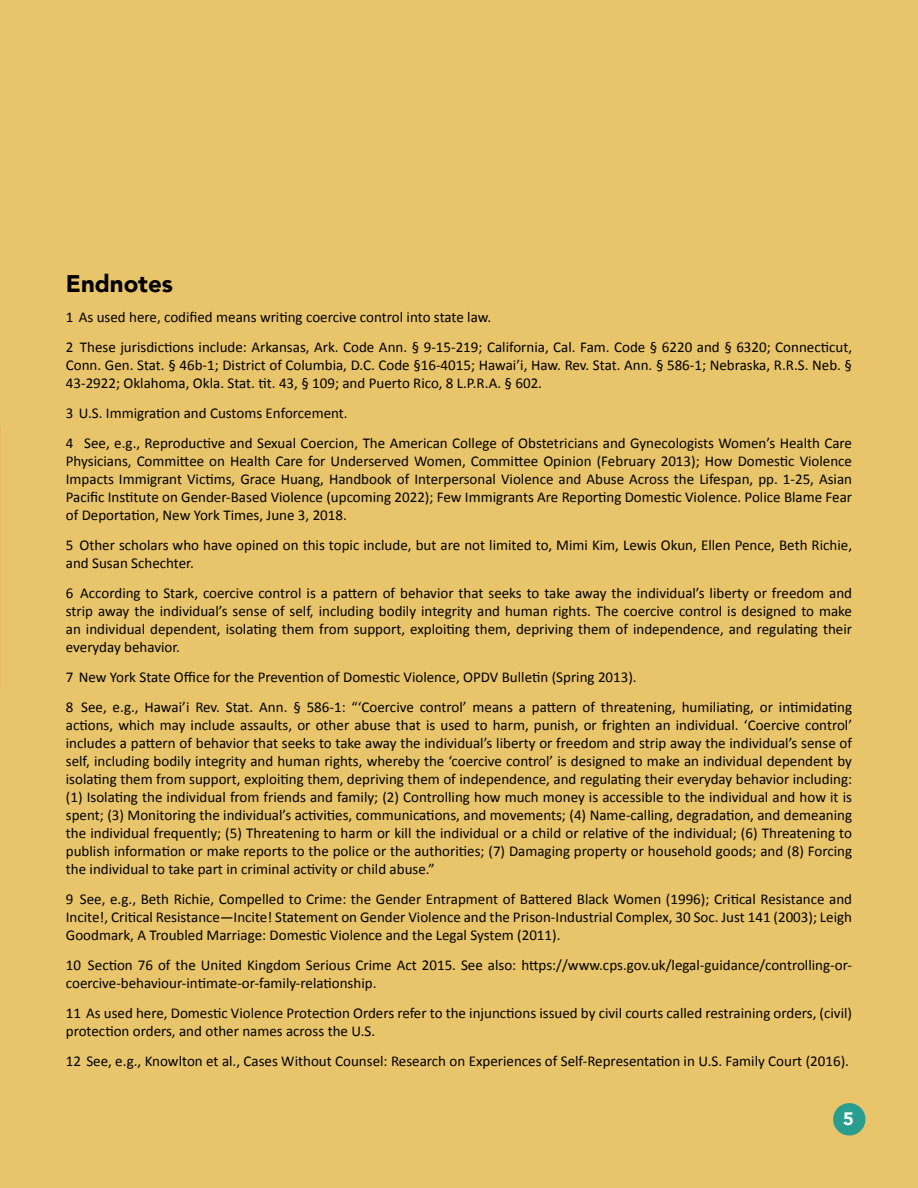
<style>
.page{position:relative;width:918px;height:1188px;background:#e8c46b}
.page>*{position:absolute;margin:0;border:0;box-sizing:border-box;transform-origin:0 0}
.t1{font:900 24px "Avenir";color:#000}
.t2{font:900 18px "Avenir";color:#fff}
.t3{font:15px/18px "Calibri";color:#000}
</style>
<div class="page">
<div style="left:833px;top:1103px;width:33px;height:33px;background:#299e8f;border-radius:50%"></div>
<hr style="left:0;top:706px;width:1px;height:370px;background:#299e8f">
<h1 class="t1" style="left:66px;top:263px;width:109px">Endnotes</h1>
<p class="t3" style="left:66px;top:301px;width:788px;line-height:30px">1 As used here, codified means writing coercive control into state law.<br>2 These jurisdictions include: Arkansas, Ark. Code Ann. § 9-15-219; California, Cal. Fam. Code § 6220 and § 6320; Connecticut,</p>
<p class="t3" style="left:66px;top:355px;width:788px">Conn. Gen. Stat. § 46b-1; District of Columbia, D.C. Code §16-4015; Hawai’i, Haw. Rev. Stat. Ann. § 586-1; Nebraska, R.R.S. Neb. §<br>43-2922; Oklahoma, Okla. Stat. tit. 43, § 109; and Puerto Rico, 8 L.P.R.A. § 602.</p>
<p class="t3" style="left:66px;top:397px;width:788px;line-height:30px">3 U.S. Immigration and Customs Enforcement.<br>4 See, e.g., Reproductive and Sexual Coercion, The American College of Obstetricians and Gynecologists Women’s Health Care</p>
<p class="t3" style="left:66px;top:451px;width:788px;text-align:justify">Physicians, Committee on Health Care for Underserved Women, Committee Opinion (February 2013); How Domestic Violence Impacts Immigrant Victims, Grace Huang, Handbook of Interpersonal Violence and Abuse Across the Lifespan, pp. 1-25, Asian Pacific Institute on Gender-Based Violence (upcoming 2022); Few Immigrants Are Reporting Domestic Violence. Police Blame Fear of Deportation, New York Times, June 3, 2018.</p>
<p class="t3" style="left:66px;top:535px;width:788px">5 Other scholars who have opined on this topic include, but are not limited to, Mimi Kim, Lewis Okun, Ellen Pence, Beth Richie, and Susan Schechter.</p>
<p class="t3" style="left:66px;top:583px;width:788px;text-align:justify">6 According to Stark, coercive control is a pattern of behavior that seeks to take away the individual’s liberty or freedom and strip away the individual’s sense of self, including bodily integrity and human rights. The coercive control is designed to make an individual dependent, isolating them from support, exploiting them, depriving them of independence, and regulating their everyday behavior.</p>
<p class="t3" style="left:66px;top:661px;width:788px;line-height:30px">7 New York State Office for the Prevention of Domestic Violence, OPDV Bulletin (Spring 2013).<br>8 See, e.g., Hawai’i Rev. Stat. Ann. § 586-1: “‘Coercive control’ means a pattern of threatening, humiliating, or intimidating</p>
<p class="t3" style="left:66px;top:715px;width:788px;text-align:justify">actions, which may include assaults, or other abuse that is used to harm, punish, or frighten an individual. ‘Coercive control’ includes a pattern of behavior that seeks to take away the individual’s liberty or freedom and strip away the individual’s sense of self, including bodily integrity and human rights, whereby the ‘coercive control’ is designed to make an individual dependent by isolating them from support, exploiting them, depriving them of independence, and regulating their everyday behavior including: (1) Isolating the individual from friends and family; (2) Controlling how much money is accessible to the individual and how it is spent; (3) Monitoring the individual’s activities, communications, and movements; (4) Name-calling, degradation, and demeaning the individual frequently; (5) Threatening to harm or kill the individual or a child or relative of the individual; (6) Threatening to publish information or make reports to the police or the authorities; (7) Damaging property or household goods; and (8) Forcing the individual to take part in criminal activity or child abuse.”</p>
<p class="t3" style="left:66px;top:889px;width:788px;text-align:justify">9 See, e.g., Beth Richie, Compelled to Crime: the Gender Entrapment of Battered Black Women (1996); Critical Resistance and Incite!, Critical Resistance—Incite! Statement on Gender Violence and the Prison-Industrial Complex, 30 Soc. Just 141 (2003); Leigh Goodmark, A Troubled Marriage: Domestic Violence and the Legal System (2011).</p>
<p class="t3" style="left:66px;top:955px;width:788px">10 Section 76 of the United Kingdom Serious Crime Act 2015. See also: https://www.cps.gov.uk/legal-guidance/controlling-or&shy;coercive-behaviour-intimate-or-family-relationship.</p>
<p class="t3" style="left:66px;top:1003px;width:788px">11 As used here, Domestic Violence Protection Orders refer to the injunctions issued by civil courts called restraining orders, (civil) protection orders, and other names across the U.S.</p>
<p class="t3" style="left:66px;top:1051px;width:785px">12 See, e.g., Knowlton et al., Cases Without Counsel: Research on Experiences of Self-Representation in U.S. Family Court (2016).</p>
<p class="t2" style="left:843px;top:1104px;width:12px">5</p>
</div>
